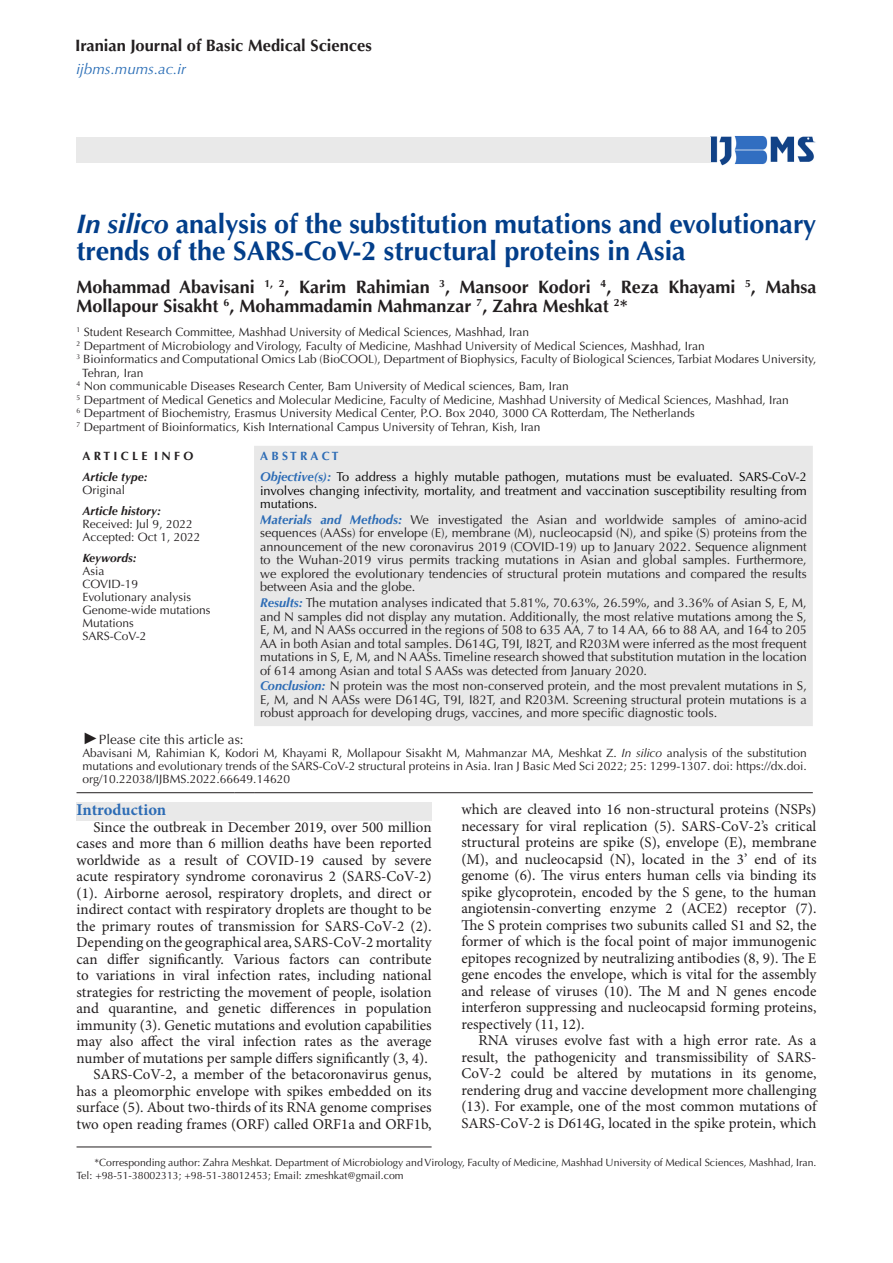
<style>
.page{position:relative;width:893px;height:1263px;background:#fff}
.page>*{position:absolute;margin:0;border:0;box-sizing:border-box;transform-origin:0 0}
.t1{font:700 27px/27px "Optima LT Std";color:#023e8a}
.t2{font:700 18px/19.5px "Optima LT Std";color:#231f20}
.t3{font:700 16.5px "Optima LT Std";color:#231f20}
.t4{font:700 16.5px "Minion Pro";letter-spacing:-.005em;color:#2d6cb5}
.t5{font:15px/16.5px "Minion Pro";color:#231f20;text-align:justify}
.t6{font:italic 15px "Optima LT Std";color:#296db6}
.t7{font:13.5px "Optima LT Std";color:#231f20}
.t8{font:12.75px/13.5px "Optima LT Std";color:#231f20;text-align:justify}
.t9{font:12.75px/13.5px "Optima LT Std";color:#000;text-align:justify}
.Body_Text{font:12px/13px "Optima LT Std";color:#231f20;text-align:justify}
.t10{font:italic 700 12px "Optima LT Std";color:#231f20}
.t11{font:700 12px "Optima LT Std";color:#231f20}
.t12{font:700 12px "Optima LT Std";color:#2d6cb5}
.t13{font:10.5px/12.6px "Optima LT Std";color:#231f20}
.s1{font-style:italic}
.s2{font-weight:700;font-style:italic;color:#2d6cb5}
.s3{font-family:"Times New Roman";font-style:italic;font-size:16.5px}
</style>
<div class="page">
<hr style="left:77px;top:1147px;width:355px;height:1px;background:#231f20">
<div style="left:254px;top:446px;width:559px;height:280px;background:#e8e8e8"></div>
<hr style="left:77px;top:792px;width:158px;height:1px;background:#231f20">
<svg style="left:235px;top:792px;width:19px;height:1px"></svg>
<hr style="left:254px;top:792px;width:559px;height:1px;background:#231f20">
<div style="left:77px;top:802px;width:355px;height:18px;background:#e9e9e9"></div>
<img style="left:710px;top:136px;width:106px;height:30px">
<div style="left:77px;top:137px;width:634px;height:26px;background:#e9e9e9"></div>
<p class="t3" style="left:75px;top:36px;width:298px">Iranian Journal of Basic Medical Sciences</p>
<p class="t6" style="left:77px;top:61px;width:111px">ijbms.mums.ac.ir</p>
<p class="t1" style="left:77px;top:211px;width:741px"><span class="s1">In silico</span> analysis of the substitution mutations and evolutionary trends of the SARS-CoV-2 structural proteins in Asia</p>
<p class="t2" style="left:77px;top:277px;width:741px">Mohammad Abavisani <sup>1,</sup> <sup>2</sup>, Karim Rahimian <sup>3</sup>, Mansoor Kodori <sup>4</sup>, Reza Khayami <sup>5</sup>, Mahsa<br>Mollapour Sisakht <sup>6</sup>, Mohammadamin Mahmanzar <sup>7</sup>, Zahra Meshkat <sup>2</sup>*</p>
<p class="Body_Text" style="left:77px;top:326px;width:454px"><sup>1</sup> Student Research Committee, Mashhad University of Medical Sciences, Mashhad, Iran</p>
<p class="Body_Text" style="left:77px;top:340px;width:630px"><sup>2</sup> Department of Microbiology and Virology, Faculty of Medicine, Mashhad University of Medical Sciences, Mashhad, Iran</p>
<p class="Body_Text" style="left:77px;top:353px;width:741px"><sup>3</sup> Bioinformatics and Computational Omics Lab (BioCOOL), Department of Biophysics, Faculty of Biological Sciences, Tarbiat Modares University,</p>
<p class="Body_Text" style="left:82px;top:367px;width:63px">Tehran, Iran</p>
<p class="Body_Text" style="left:77px;top:380px;width:494px"><sup>4</sup> Non communicable Diseases Research Center, Bam University of Medical sciences, Bam, Iran</p>
<p class="Body_Text" style="left:77px;top:394px;width:714px"><sup>5</sup> Department of Medical Genetics and Molecular Medicine, Faculty of Medicine, Mashhad University of Medical Sciences, Mashhad, Iran</p>
<p class="Body_Text" style="left:77px;top:407px;width:620px"><sup>6</sup> Department of Biochemistry, Erasmus University Medical Center, P.O. Box 2040, 3000 CA Rotterdam, The Netherlands</p>
<p class="Body_Text" style="left:77px;top:421px;width:465px"><sup>7</sup> Department of Bioinformatics, Kish International Campus University of Tehran, Kish, Iran</p>
<p class="t11" style="left:83px;top:449px;width:112px">A R T I C L E I N F O</p>
<p class="t12" style="left:260px;top:449px;width:80px">A B S T R A C T</p>
<p class="t10" style="left:83px;top:470px;width:67px">Article type:</p>
<p class="Body_Text" style="left:83px;top:483px;width:44px">Original</p>
<p class="t9" style="left:260px;top:470px;width:548px"><span class="s2">Objective(s):</span> To address a highly mutable pathogen, mutations must be evaluated. SARS-CoV-2 involves changing infectivity, mortality, and treatment and vaccination susceptibility resulting from mutations.</p>
<p class="t8" style="left:260px;top:513px;width:548px"><span class="s2">Materials and Methods:</span> We investigated the Asian and worldwide samples of amino-acid sequences (AASs) for envelope (E), membrane (M), nucleocapsid (N), and spike (S) proteins from the announcement of the new coronavirus 2019 (COVID-19) up to January 2022. Sequence alignment to the Wuhan-2019 virus permits tracking mutations in Asian and global samples. Furthermore, we explored the evolutionary tendencies of structural protein mutations and compared the results between Asia and the globe.</p>
<p class="t8" style="left:260px;top:596px;width:548px"><span class="s2">Results:</span> The mutation analyses indicated that 5.81%, 70.63%, 26.59%, and 3.36% of Asian S, E, M, and N samples did not display any mutation. Additionally, the most relative mutations among the S, E, M, and N AASs occurred in the regions of 508 to 635 AA, 7 to 14 AA, 66 to 88 AA, and 164 to 205<br>AA in both Asian and total samples. D614G, T9I, I82T, and R203M were inferred as the most frequent mutations in S, E, M, and N AASs. Timeline research showed that substitution mutation in the location of 614 among Asian and total S AASs was detected from January 2020.</p>
<p class="t8" style="left:260px;top:679px;width:548px"><span class="s2">Conclusion:</span> N protein was the most non-conserved protein, and the most prevalent mutations in S, E, M, and N AASs were D614G, T9I, I82T, and R203M. Screening structural protein mutations is a robust approach for developing drugs, vaccines, and more specific diagnostic tools.</p>
<p class="t10" style="left:83px;top:503px;width:80px">Article history:</p>
<p class="Body_Text" style="left:83px;top:517px;width:112px">Received: Jul 9, 2022</p>
<p class="Body_Text" style="left:83px;top:530px;width:120px">Accepted: Oct 1, 2022</p>
<p class="t10" style="left:83px;top:550px;width:56px">Keywords:</p>
<p class="Body_Text" style="left:83px;top:564px;width:24px">Asia</p>
<p class="Body_Text" style="left:83px;top:577px;width:57px">COVID-19</p>
<p class="Body_Text" style="left:83px;top:590px;width:110px">Evolutionary analysis</p>
<p class="Body_Text" style="left:83px;top:603px;width:130px">Genome-wide mutations</p>
<p class="Body_Text" style="left:83px;top:616px;width:53px">Mutations</p>
<p class="Body_Text" style="left:83px;top:629px;width:65px">SARS-CoV-2</p>
<p class="t7" style="left:83px;top:731px;width:163px"><span class="s3">►</span>Please cite this article as:</p>
<p class="Body_Text" style="left:83px;top:746px;width:726px">Abavisani M, Rahimian K, Kodori M, Khayami R, Mollapour Sisakht M, Mahmanzar MA, Meshkat Z. <span class="s1">In silico</span> analysis of the substitution mutations and evolutionary trends of the SARS-CoV-2 structural proteins in Asia. Iran J Basic Med Sci 2022; 25: 1299-1307. doi: https://dx.doi. org/10.22038/IJBMS.2022.66649.14620</p>
<p class="t4" style="left:77px;top:798px;width:91px">Introduction</p>
<p class="t5" style="left:77px;top:819px;width:357px;text-indent:17px">Since the outbreak in December 2019, over 500 million cases and more than 6 million deaths have been reported worldwide as a result of COVID-19 caused by severe acute respiratory syndrome coronavirus 2 (SARS-CoV-2) (1). Airborne aerosol, respiratory droplets, and direct or indirect contact with respiratory droplets are thought to be the primary routes of transmission for SARS-CoV-2 (2).<br>Depending on the geographical area, SARS-CoV-2 mortality can differ significantly. Various factors can contribute to variations in viral infection rates, including national strategies for restricting the movement of people, isolation and quarantine, and genetic differences in population immunity (3). Genetic mutations and evolution capabilities may also affect the viral infection rates as the average number of mutations per sample differs significantly (3, 4).</p>
<p class="t5" style="left:77px;top:1066px;width:357px;text-indent:17px">SARS-CoV-2, a member of the betacoronavirus genus, has a pleomorphic envelope with spikes embedded on its surface (5). About two-thirds of its RNA genome comprises two open reading frames (ORF) called ORF1a and ORF1b,</p>
<p class="t5" style="left:461px;top:801px;width:357px">which are cleaved into 16 non-structural proteins (NSPs) necessary for viral replication (5). SARS-CoV-2’s critical structural proteins are spike (S), envelope (E), membrane (M), and nucleocapsid (N), located in the 3’ end of its genome (6). The virus enters human cells via binding its spike glycoprotein, encoded by the S gene, to the human angiotensin-converting enzyme 2 (ACE2) receptor (7).<br>The S protein comprises two subunits called S1 and S2, the former of which is the focal point of major immunogenic epitopes recognized by neutralizing antibodies (8, 9). The E gene encodes the envelope, which is vital for the assembly and release of viruses (10). The M and N genes encode interferon suppressing and nucleocapsid forming proteins, respectively (11, 12).</p>
<p class="t5" style="left:461px;top:1032px;width:357px;text-indent:17px">RNA viruses evolve fast with a high error rate. As a result, the pathogenicity and transmissibility of SARS-CoV-2 could be altered by mutations in its genome, rendering drug and vaccine development more challenging (13). For example, one of the most common mutations of SARS-CoV-2 is D614G, located in the spike protein, which</p>
<p class="t13" style="left:77px;top:1156px;width:741px;text-indent:18px">*Corresponding author: Zahra Meshkat. Department of Microbiology and Virology, Faculty of Medicine, Mashhad University of Medical Sciences, Mashhad, Iran.<br>Tel: +98-51-38002313; +98-51-38012453; Email: zmeshkat@gmail.com</p>
</div>
